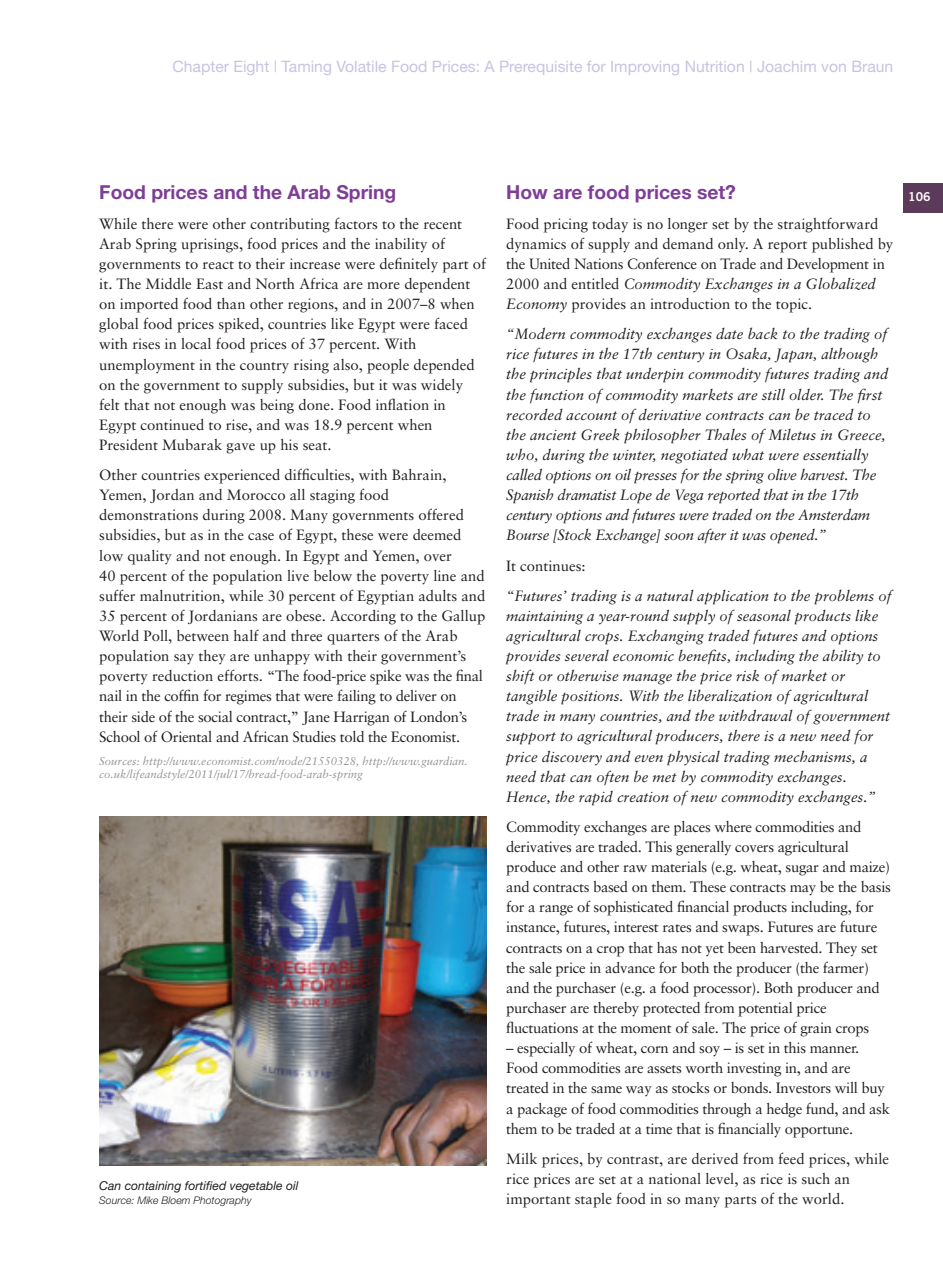
<style>
.page{position:relative;width:943px;height:1265px;background:#fff}
.page>*{position:absolute;margin:0;border:0;box-sizing:border-box;transform-origin:0 0}
.Text_bold_1{font:700 19.25px "Helvetica Neue";color:#7e3e98}
.Chapter_details_page{font:15.75px "Helvetica Neue";color:#c6c4e1}
.Text{font:14.88px/20.1px "Sabon";color:#231f20}
.Quote_within_text{font:italic 14.88px/20.1px "Sabon";color:#231f20}
.Text-2{font:14.88px/20.1px "Sabon";letter-spacing:-.02em;color:#231f20}
.Picture_captions{font:italic 12.25px "Helvetica Neue";color:#231f20}
.t1{font:12.25px "Trade Gothic Bold Two";color:#fff}
.Source{font:italic 11.38px/13.1px "Sabon";color:#939598}
.Picture_caption-_cre{font:italic 300 10.5px "Helvetica Neue";color:#231f20}
.s1{font-style:italic}
</style>
<div class="page">
<div style="left:903px;top:184px;width:40px;height:29px;background:#5b3a5a"></div>
<img style="left:99px;top:817px;width:387px;height:349px">
<p class="Chapter_details_page" style="left:172px;top:57px;width:722px">Chapter Eight | Taming Volatile Food Prices: A Prerequisite for Improving Nutrition | Joachim von Braun</p>
<p class="Text_bold_1" style="left:99px;top:180px;width:298px">Food prices and the Arab Spring</p>
<p class="t1" style="left:908px;top:189px;width:24px">106</p>
<p class="Text" style="left:99px;top:213px;width:388px">While there were other contributing factors to the recent Arab Spring uprisings, food prices and the inability of governments to react to their increase were definitely part of it. The Middle East and North Africa are more dependent on imported food than other regions, and in 2007–8 when global food prices spiked, countries like Egypt were faced with rises in local food prices of 37 percent. With unemployment in the country rising also, people depended on the government to supply subsidies, but it was widely felt that not enough was being done. Food inflation in Egypt continued to rise, and was 18.9 percent when President Mubarak gave up his seat.</p>
<p class="Text" style="left:99px;top:465px;width:388px">Other countries experienced difficulties, with Bahrain, Yemen, Jordan and Morocco all staging food demonstrations during 2008. Many governments offered subsidies, but as in the case of Egypt, these were deemed low quality and not enough. In Egypt and Yemen, over<br>40 percent of the population live below the poverty line and suffer malnutrition, while 30 percent of Egyptian adults and 35 percent of Jordanians are obese. According to the Gallup World Poll, between half and three quarters of the Arab population say they are unhappy with their government’s poverty reduction efforts. “The food-price spike was the final nail in the coffin for regimes that were failing to deliver on their side of the social contract,” Jane Harrigan of London’s School of Oriental and African Studies told the Economist.</p>
<p class="Source" style="left:99px;top:754px;width:370px">Sources: http://www.economist.com/node/21550328, http://www.guardian. co.uk/lifeandstyle/2011/jul/17/bread-food-arab-spring</p>
<p class="Text_bold_1" style="left:506px;top:180px;width:231px">How are food prices set?</p>
<p class="Text" style="left:506px;top:213px;width:388px">Food pricing today is no longer set by the straightforward dynamics of supply and demand only. A report published by the United Nations Conference on Trade and Development in 2000 and entitled <span class="s1">Commodity Exchanges in a Globalized Economy</span> provides an introduction to the topic.</p>
<p class="Quote_within_text" style="left:506px;top:324px;width:383px">“Modern commodity exchanges date back to the trading of rice futures in the 17th century in Osaka, Japan, although the principles that underpin commodity futures trading and the function of commodity markets are still older. The first recorded account of derivative contracts can be traced to the ancient Greek philosopher Thales of Miletus in Greece, who, during the winter, negotiated what were essentially called options on oil presses for the spring olive harvest. The Spanish dramatist Lope de Vega reported that in the 17th century options and futures were traded on the Amsterdam Bourse [Stock Exchange] soon after it was opened.”</p>
<p class="Text" style="left:506px;top:555px;width:81px">It continues:</p>
<p class="Quote_within_text" style="left:506px;top:585px;width:387px">“Futures’ trading is a natural application to the problems of maintaining a year-round supply of seasonal products like agricultural crops. Exchanging traded futures and options provides several economic benefits, including the ability to shift or otherwise manage the price risk of market or tangible positions. With the liberalization of agricultural trade in many countries, and the withdrawal of government support to agricultural producers, there is a new need for price discovery and even physical trading mechanisms, a need that can often be met by commodity exchanges.<br>Hence, the rapid creation of new commodity exchanges.”</p>
<p class="Text-2" style="left:506px;top:816px;width:386px">Commodity exchanges are places where commodities and derivatives are traded. This generally covers agricultural produce and other raw materials (e.g. wheat, sugar and maize) and contracts based on them. These contracts may be the basis for a range of sophisticated financial products including, for instance, futures, interest rates and swaps. Futures are future contracts on a crop that has not yet been harvested. They set the sale price in advance for both the producer (the farmer) and the purchaser (e.g. a food processor). Both producer and purchaser are thereby protected from potential price fluctuations at the moment of sale. The price of grain crops</p>
<p class="Text-2" style="left:506px;top:1038px;width:385px">– especially of wheat, corn and soy – is set in this manner.<br>Food commodities are assets worth investing in, and are treated in the same way as stocks or bonds. Investors will buy a package of food commodities through a hedge fund, and ask them to be traded at a time that is financially opportune.</p>
<p class="Text" style="left:506px;top:1148px;width:384px">Milk prices, by contrast, are derived from feed prices, while rice prices are set at a national level, as rice is such an important staple food in so many parts of the world.</p>
<p class="Picture_captions" style="left:99px;top:1178px;width:201px">Can containing fortified vegetable oil</p>
<p class="Picture_caption-_cre" style="left:99px;top:1194px;width:154px">Source: Mike Bloem Photography</p>
</div>
